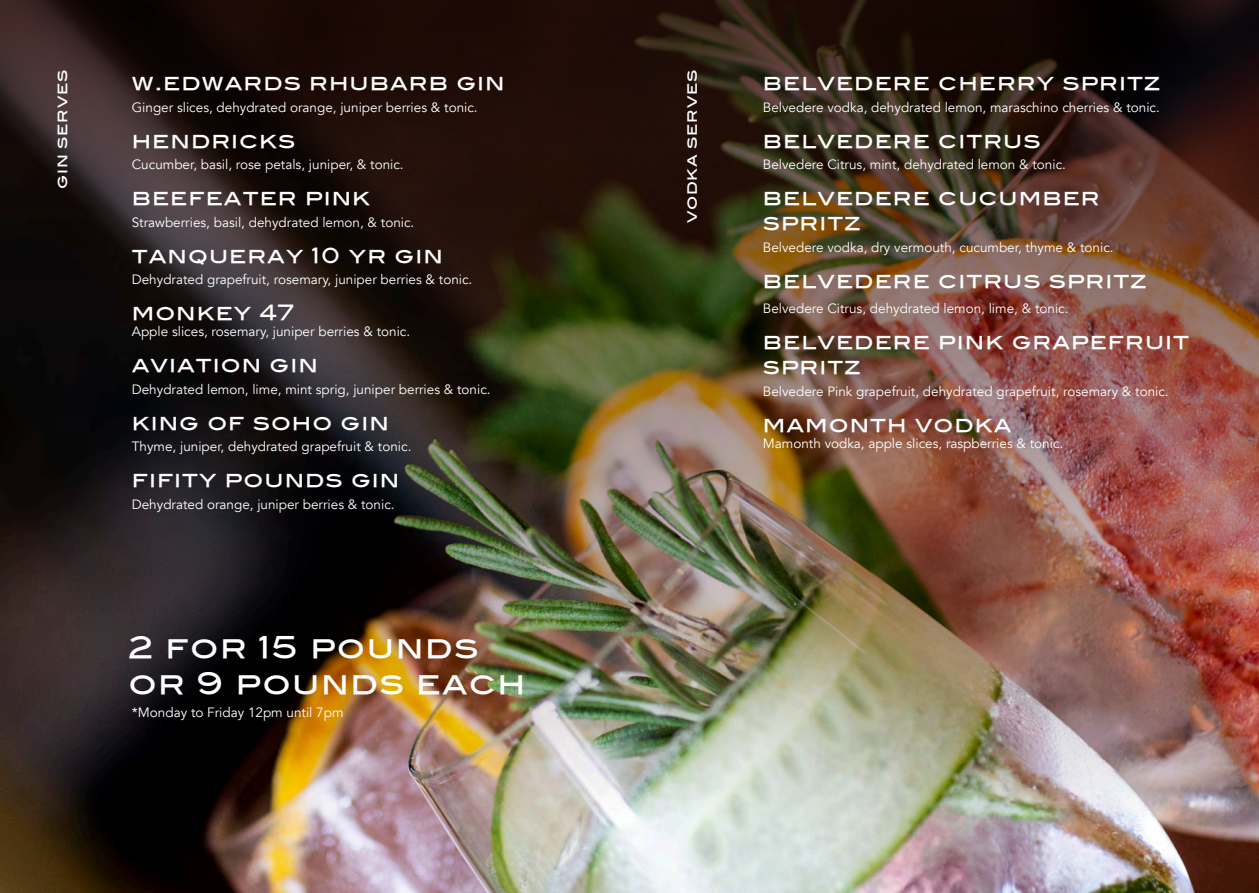
<style>
.page{position:relative;width:1259px;height:893px;background:#fff}
.page>*{position:absolute;margin:0;border:0;box-sizing:border-box;transform-origin:0 0}
.t1{font:30px/36px "Blair Md ITCTT Medium";letter-spacing:.05em;color:#fff}
.t2{font:21px/25.2px "Blair Md ITCTT Medium";letter-spacing:.05em;color:#fff}
.t3{font:15px "Blair Md ITCTT Medium";letter-spacing:.05em;color:#fff}
.t4{font:13.5px "Avenir";color:#fff}
</style>
<div class="page">
<img style="left:0;top:0;width:1258px;height:892px">
<p class="t3" style="left:49px;top:189px;width:120px;rotate:-90deg">GIN SERVES</p>
<p class="t3" style="left:679px;top:223px;width:155px;rotate:-90deg">VODKA SERVES</p>
<p class="t2" style="left:132px;top:68px;width:374px">W.EDWARDS RHUBARB GIN</p>
<p class="t4" style="left:132px;top:99px;width:347px">Ginger slices, dehydrated orange, juniper berries &amp; tonic.</p>
<p class="t2" style="left:132px;top:125px;width:165px">HENDRICKS</p>
<p class="t4" style="left:132px;top:157px;width:273px">Cucumber, basil, rose petals, juniper, &amp; tonic.</p>
<p class="t2" style="left:132px;top:183px;width:240px">BEEFEATER PINK</p>
<p class="t4" style="left:132px;top:214px;width:284px">Strawberries, basil, dehydrated lemon, &amp; tonic.</p>
<p class="t2" style="left:132px;top:240px;width:312px">TANQUERAY 10 YR GIN</p>
<p class="t4" style="left:132px;top:271px;width:342px">Dehydrated grapefruit, rosemary, juniper berries &amp; tonic.</p>
<p class="t2" style="left:132px;top:298px;width:164px">MONKEY 47</p>
<p class="t4" style="left:132px;top:323px;width:280px">Apple slices, rosemary, juniper berries &amp; tonic.</p>
<p class="t2" style="left:132px;top:350px;width:187px">AVIATION GIN</p>
<p class="t4" style="left:132px;top:381px;width:360px">Dehydrated lemon, lime, mint sprig, juniper berries &amp; tonic.</p>
<p class="t2" style="left:132px;top:407px;width:258px">KING OF SOHO GIN</p>
<p class="t4" style="left:132px;top:438px;width:281px">Thyme, juniper, dehydrated grapefruit &amp; tonic.</p>
<p class="t2" style="left:132px;top:464px;width:269px">FIFITY POUNDS GIN</p>
<p class="t4" style="left:132px;top:496px;width:264px">Dehydrated orange, juniper berries &amp; tonic.</p>
<p class="t1" style="left:128px;top:626px;width:398px">2 FOR 15 POUNDS<br>OR 9 POUNDS EACH</p>
<p class="t4" style="left:132px;top:704px;width:213px">*Monday to Friday 12pm until 7pm</p>
<p class="t2" style="left:762px;top:68px;width:399px">BELVEDERE CHERRY SPRITZ</p>
<p class="t4" style="left:762px;top:99px;width:398px">Belvedere vodka, dehydrated lemon, maraschino cherries &amp; tonic.</p>
<p class="t2" style="left:762px;top:125px;width:279px">BELVEDERE CITRUS</p>
<p class="t4" style="left:762px;top:157px;width:304px">Belvedere Citrus, mint, dehydrated lemon &amp; tonic.</p>
<p class="t2" style="left:762px;top:183px;width:338px">BELVEDERE CUCUMBER<br>SPRITZ</p>
<p class="t4" style="left:762px;top:239px;width:352px">Belvedere vodka, dry vermouth, cucumber, thyme &amp; tonic.</p>
<p class="t2" style="left:762px;top:265px;width:385px">BELVEDERE CITRUS SPRITZ</p>
<p class="t4" style="left:762px;top:300px;width:307px">Belvedere Citrus, dehydrated lemon, lime, &amp; tonic.</p>
<p class="t2" style="left:762px;top:326px;width:428px">BELVEDERE PINK GRAPEFRUIT<br>SPRITZ</p>
<p class="t4" style="left:762px;top:383px;width:407px">Belvedere Pink grapefruit, dehydrated grapefruit, rosemary &amp; tonic.</p>
<p class="t2" style="left:762px;top:409px;width:250px">MAMONTH VODKA</p>
<p class="t4" style="left:762px;top:435px;width:302px">Mamonth vodka, apple slices, raspberries &amp; tonic.</p>
</div>
